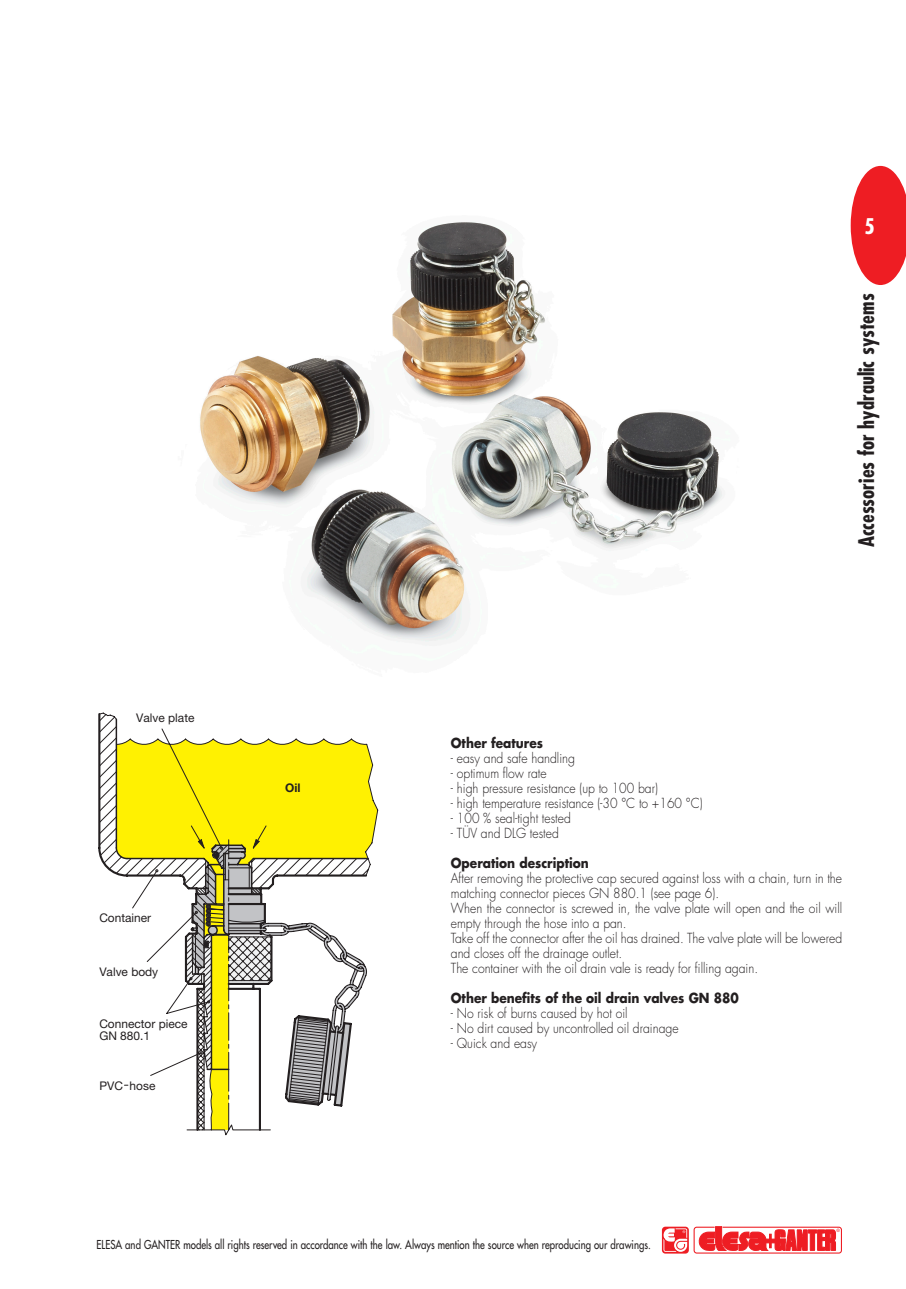
<style>
.page{position:relative;width:906px;height:1289px;background:#fff}
.page>*{position:absolute;margin:0;border:0;box-sizing:border-box;transform-origin:0 0}
.t1{font:700 condensed 21px "Futura Std";color:#231f20}
.t2{font:700 condensed 21px "Futura Std";color:#fff}
.t3{font:300 13.5px/15px "Futura Std";color:#231f20;scale:.9 1}
.t4{font:700 13.5px "Futura Std";color:#231f20;scale:.9 1}
.t5{font:500 12px "Futura Std";color:#231f20;scale:.8 1}
.t6{font:11.85px "Helvetica Neue LTW1 G";color:#231f20}
.t7{font:700 11.85px "Helvetica Neue LTW1 G";color:#231f20}
</style>
<div class="page">
<div style="left:693px;top:1226px;width:149px;height:27px;border:1px solid #ee1d23;border-radius:3px"></div>
<svg style="left:698px;top:1226px;width:141px;height:26px"></svg>
<svg style="left:662px;top:1226px;width:27px;height:27px"></svg>
<svg style="left:850px;top:166px;width:56px;height:119px"></svg>
<img style="left:200px;top:222px;width:525px;height:424px">
<svg style="left:369px;top:751px;width:9px;height:118px"></svg>
<svg style="left:98px;top:712px;width:270px;height:419px"></svg>
<h1 class="t2" style="left:864px;top:213px;width:12px">5</h1>
<h1 class="t1" style="left:853px;top:547px;width:255px;rotate:-90deg">Accessories for hydraulic systems</h1>
<p class="t6" style="left:136px;top:710px;width:60px">Valve plate</p>
<p class="t6" style="left:99px;top:910px;width:53px">Container</p>
<p class="t6" style="left:99px;top:964px;width:60px">Valve body</p>
<p class="t6" style="left:99px;top:1016px;width:90px">Connector piece</p>
<p class="t6" style="left:99px;top:1028px;width:52px">GN 880.1</p>
<p class="t6" style="left:99px;top:1077px;width:58px">PVC hose</p>
<p class="t7" style="left:285px;top:780px;width:17px">Oil</p>
<p class="t4" style="left:451px;top:734px;width:104px">Other features</p>
<p class="t3" style="left:451px;top:751px;width:139px">- easy and safe handling</p>
<p class="t3" style="left:451px;top:766px;width:108px">- optimum flow rate</p>
<p class="t3" style="left:451px;top:781px;width:232px">- high pressure resistance (up to 100 bar)</p>
<p class="t3" style="left:451px;top:796px;width:281px">- high temperature resistance (-30 °C to +160 °C)</p>
<p class="t3" style="left:451px;top:811px;width:135px">- 100 % seal-tight tested</p>
<p class="t3" style="left:451px;top:826px;width:121px">- TÜV and DLG tested</p>
<p class="t4" style="left:451px;top:854px;width:155px">Operation description</p>
<p class="t3" style="left:451px;top:871px;width:436px">After removing the protective cap secured against loss with a chain, turn in the matching connector pieces GN 880.1 (see page 6).<br>When the connector is screwed in, the valve plate will open and the oil will empty through the hose into a pan.<br>Take off the connector after the oil has drained. The valve plate will be lowered and closes off the drainage outlet.<br>The container with the oil drain vale is ready for filling again.</p>
<p class="t4" style="left:451px;top:989px;width:321px">Other benefits of the oil drain valves GN 880</p>
<p class="t3" style="left:451px;top:1006px;width:198px">- No risk of burns caused by hot oil</p>
<p class="t3" style="left:451px;top:1021px;width:255px">- No dirt caused by uncontrolled oil drainage</p>
<p class="t3" style="left:451px;top:1036px;width:97px">- Quick and easy</p>
<p class="t5" style="left:97px;top:1237px;width:694px">ELESA and GANTER models all rights reserved in accordance with the law. Always mention the source when reproducing our drawings.</p>
</div>
